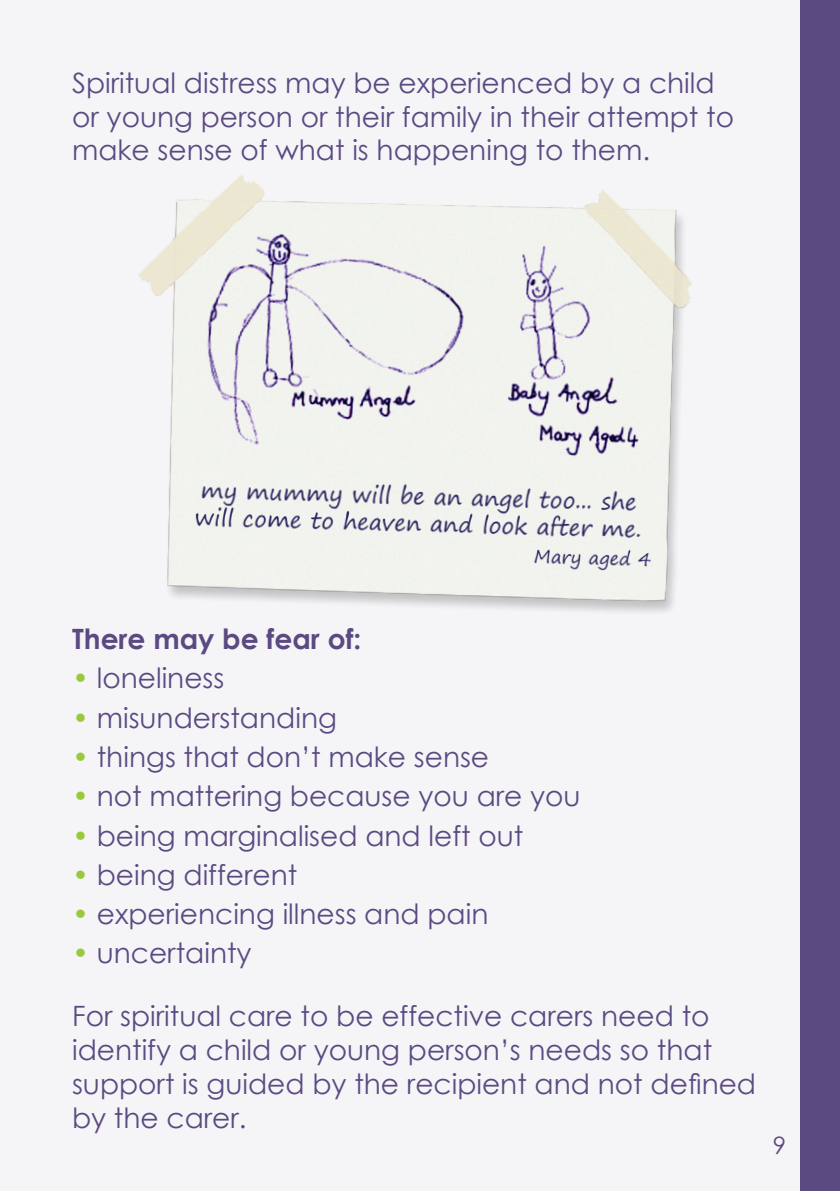
<style>
.page{position:relative;width:840px;height:1191px;background:#fff}
.page>*{position:absolute;margin:0;border:0;box-sizing:border-box;transform-origin:0 0}
.t1{font:28px/34px "Century Gothic";color:#5b4a82}
.t2{font:700 28px "Century Gothic";color:#5b4a82}
.t3{font:24px "Century Gothic";color:#5b4a82}
.s1{color:#99ca3b}
</style>
<div class="page">
<div style="left:0;top:0;width:799px;height:1191px;background:#f5f4f7"></div>
<div style="left:799px;top:0;width:40px;height:1191px;background:#5b4a82"></div>
<img style="left:126px;top:170px;width:587px;height:459px">
<p class="t1" style="left:72px;top:66px;width:663px">Spiritual distress may be experienced by a child or young person or their family in their attempt to make sense of what is happening to them.</p>
<p class="t2" style="left:72px;top:617px;width:290px">There may be fear of:</p>
<p class="t1" style="left:72px;top:661px;width:154px"><span class="s1">•</span> loneliness</p>
<p class="t1" style="left:72px;top:700px;width:266px"><span class="s1">•</span> misunderstanding</p>
<p class="t1" style="left:72px;top:739px;width:418px"><span class="s1">•</span> things that don’t make sense</p>
<p class="t1" style="left:72px;top:778px;width:510px"><span class="s1">•</span> not mattering because you are you</p>
<p class="t1" style="left:72px;top:818px;width:452px"><span class="s1">•</span> being marginalised and left out</p>
<p class="t1" style="left:72px;top:857px;width:227px"><span class="s1">•</span> being different</p>
<p class="t1" style="left:72px;top:896px;width:417px"><span class="s1">•</span> experiencing illness and pain</p>
<p class="t1" style="left:72px;top:935px;width:181px"><span class="s1">•</span> uncertainty</p>
<p class="t1" style="left:72px;top:998px;width:685px">For spiritual care to be effective carers need to identify a child or young person’s needs so that support is guided by the recipient and not defined by the carer.</p>
<p class="t3" style="left:772px;top:1128px;width:15px">9</p>
</div>
